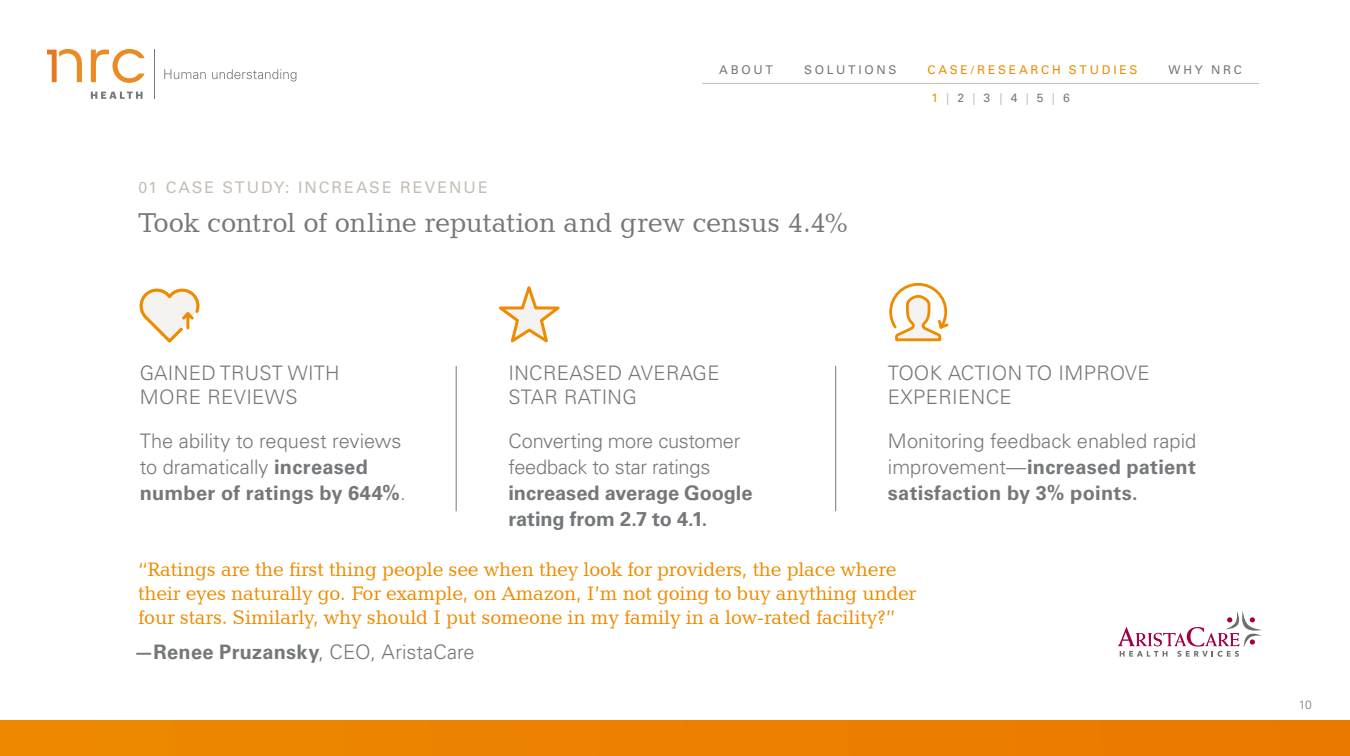
<style>
.page{position:relative;width:1350px;height:756px;background:#fff}
.page>*{position:absolute;margin:0;border:0;box-sizing:border-box;transform-origin:0 0}
.t1{font:28px "Candida BT";letter-spacing:-.01em;color:#75787b}
.t2{font:20px/24px "Candida BT";letter-spacing:-.01em;color:#ed8b00}
.t3{font:300 20px/26px "Univers LT Std";color:#75787b}
.t4{font:300 20px/24px "Univers LT Std";letter-spacing:.02em;color:#75787b}
.t5{font:700 20px/26px "Univers LT Std";color:#75787b}
.t6{font:16px "Univers LT Std";letter-spacing:.125em;color:#c4bfb6}
.t7{font:12px "Univers LT Std";letter-spacing:.225em;color:#75787b}
.t8{font:12px "Univers LT Std";letter-spacing:.23em;color:#ed8b00}
.t9{font:12px "Univers LT Std";color:#c4bfb6}
.t10{font:300 12px "Univers LT Std";color:#75787b}
.s1{color:#ed8b00}
.s2{color:#75787b}
.s3{font-weight:700}
.s4{font-weight:300}
</style>
<div class="page">
<div style="left:0;top:720px;width:1349px;height:36px;background:#ec8100"></div>
<svg style="left:1118px;top:611px;width:143px;height:46px"></svg>
<hr style="left:835px;top:366px;width:1px;height:145px;background:#75787b">
<hr style="left:456px;top:366px;width:1px;height:145px;background:#75787b">
<svg style="left:140px;top:288px;width:60px;height:55px"></svg>
<svg style="left:499px;top:286px;width:61px;height:57px"></svg>
<svg style="left:889px;top:282px;width:59px;height:60px"></svg>
<svg style="left:91px;top:92px;width:51px;height:7px"></svg>
<svg style="left:91px;top:49px;width:54px;height:34px"></svg>
<svg style="left:47px;top:49px;width:35px;height:33px"></svg>
<svg style="left:164px;top:69px;width:42px;height:10px"></svg>
<svg style="left:212px;top:69px;width:84px;height:13px"></svg>
<hr style="left:154px;top:50px;width:1px;height:49px;background:#75787b">
<hr style="left:702px;top:83px;width:556px;height:1px;background:#c4bfb6">
<p class="t7" style="left:719px;top:63px;width:55px">ABOUT</p>
<p class="t7" style="left:804px;top:63px;width:94px">SOLUTIONS</p>
<p class="t8" style="left:927px;top:63px;width:211px">CASE/RESEARCH STUDIES</p>
<p class="t7" style="left:1168px;top:63px;width:75px">WHY NRC</p>
<p class="t6" style="left:138px;top:178px;width:351px">01 CASE STUDY: INCREASE REVENUE</p>
<h1 class="t1" style="left:138px;top:205px;width:710px">Took control of online reputation and grew census 4.4%</h1>
<p class="t9" style="left:931px;top:91px;width:140px"><span class="s1">1</span>| <span class="s2">2</span> | <span class="s2">3</span> | <span class="s2">4</span>| <span class="s2">5</span> | <span class="s2">6</span></p>
<p class="t4" style="left:140px;top:361px;width:201px">GAINED TRUST WITH<br>MORE REVIEWS</p>
<p class="t3" style="left:140px;top:428px;width:267px">The ability to request reviews to dramatically <span class="s3">increased number of ratings by 644%</span>.</p>
<p class="t4" style="left:508px;top:361px;width:212px">INCREASED AVERAGE<br>STAR RATING</p>
<p class="t3" style="left:508px;top:428px;width:233px">Converting more customer feedback to star ratings</p>
<p class="t5" style="left:508px;top:481px;width:246px">increased average Google rating from 2.7 to 4.1.</p>
<p class="t4" style="left:888px;top:361px;width:263px">TOOK ACTION TO IMPROVE<br>EXPERIENCE</p>
<p class="t3" style="left:888px;top:428px;width:310px;text-align:justify">Monitoring feedback enabled rapid improvement—<span class="s3">increased patient satisfaction by 3% points.</span></p>
<p class="t2" style="left:138px;top:556px;width:779px">“Ratings are the first thing people see when they look for providers, the place where their eyes naturally go. For example, on Amazon, I’m not going to buy anything under four stars. Similarly, why should I put someone in my family in a low-rated facility?”</p>
<p class="t5" style="left:134px;top:639px;width:342px">—Renee Pruzansky<span class="s4">, CEO, AristaCare</span></p>
<p class="t10" style="left:1298px;top:698px;width:15px">10</p>
</div>
